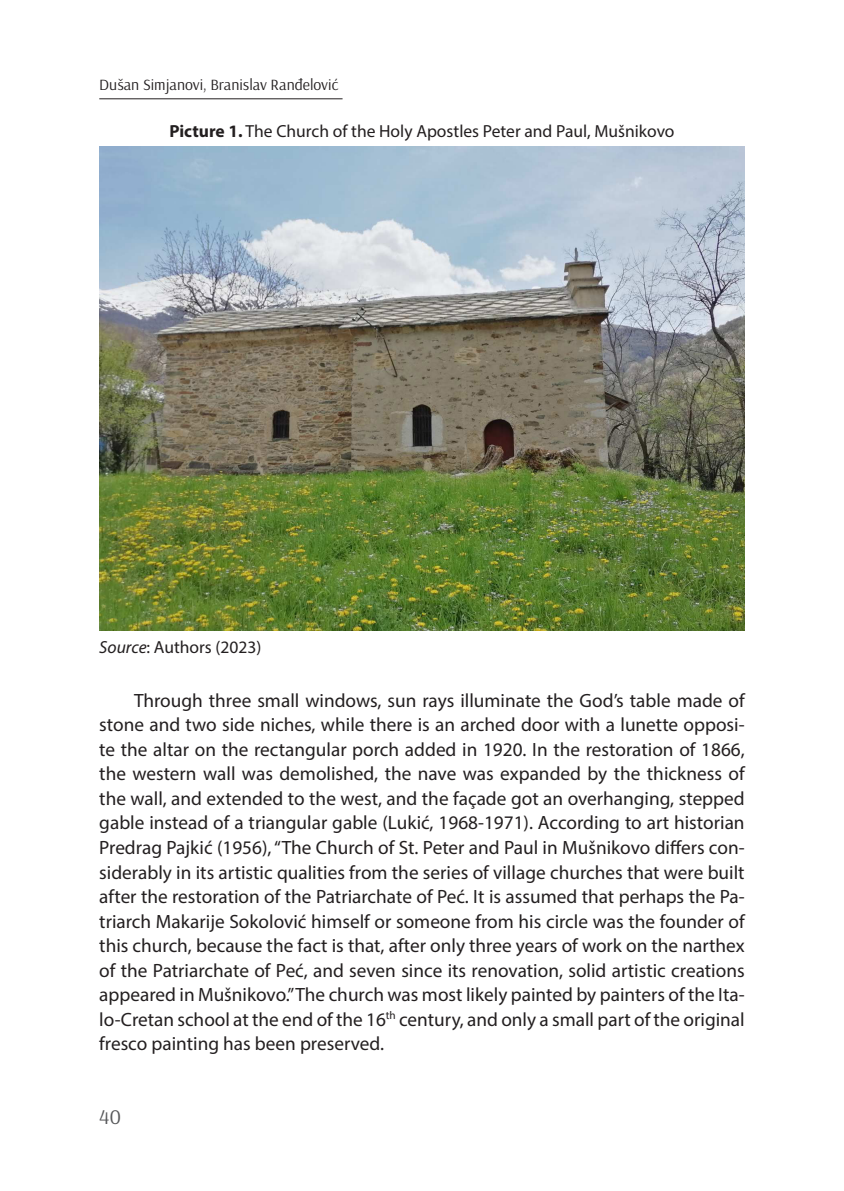
<style>
.page{position:relative;width:844px;height:1191px;background:#fff}
.page>*{position:absolute;margin:0;border:0;box-sizing:border-box;transform-origin:0 0}
.t1{font:21px "Arsenal";color:#57585a}
.Tekst{font:19.25px/24.5px "Myriad Pro";color:#231f20;text-align:justify}
.Slika_potpis{font:17.5px "Myriad Pro";color:#231f20}
.Izvor_-_levo{font:17.5px "Myriad Pro";color:#231f20}
.t2{font:15.75px "Arsenal";color:#231f20}
.s1{font-weight:700}
.s2{font-style:italic}
</style>
<div class="page">
<hr style="left:99px;top:98px;width:243px;height:1px;background:#231f20">
<img style="left:99px;top:146px;width:645px;height:484px">
<p class="t2" style="left:99px;top:75px;width:240px">Dušan Simjanovi, Branislav Ranđelović</p>
<p class="Slika_potpis" style="left:169px;top:120px;width:506px"><span class="s1">Picture 1.</span> The Church of the Holy Apostles Peter and Paul, Mušnikovo</p>
<p class="Izvor_-_levo" style="left:99px;top:636px;width:164px"><span class="s2">Source</span>: Authors (2023)</p>
<p class="Tekst" style="left:99px;top:688px;width:646px;text-indent:35px">Through three small windows, sun rays illuminate the God’s table made of stone and two side niches, while there is an arched door with a lunette opposi&shy;te the altar on the rectangular porch added in 1920. In the restoration of 1866, the western wall was demolished, the nave was expanded by the thickness of the wall, and extended to the west, and the façade got an overhanging, stepped gable instead of a triangular gable (Lukić, 1968-1971). According to art historian Predrag Pajkić (1956), “The Church of St. Peter and Paul in Mušnikovo differs con&shy;siderably in its artistic qualities from the series of village churches that were built after the restoration of the Patriarchate of Peć. It is assumed that perhaps the Pa&shy;triarch Makarije Sokolović himself or someone from his circle was the founder of this church, because the fact is that, after only three years of work on the narthex of the Patriarchate of Peć, and seven since its renovation, solid artistic creations appeared in Mušnikovo.” The church was most likely painted by painters of the Ita&shy;lo-Cretan school at the end of the 16<sup>th</sup> century, and only a small part of the original fresco painting has been preserved.</p>
<p class="t1" style="left:99px;top:1104px;width:24px">40</p>
</div>
